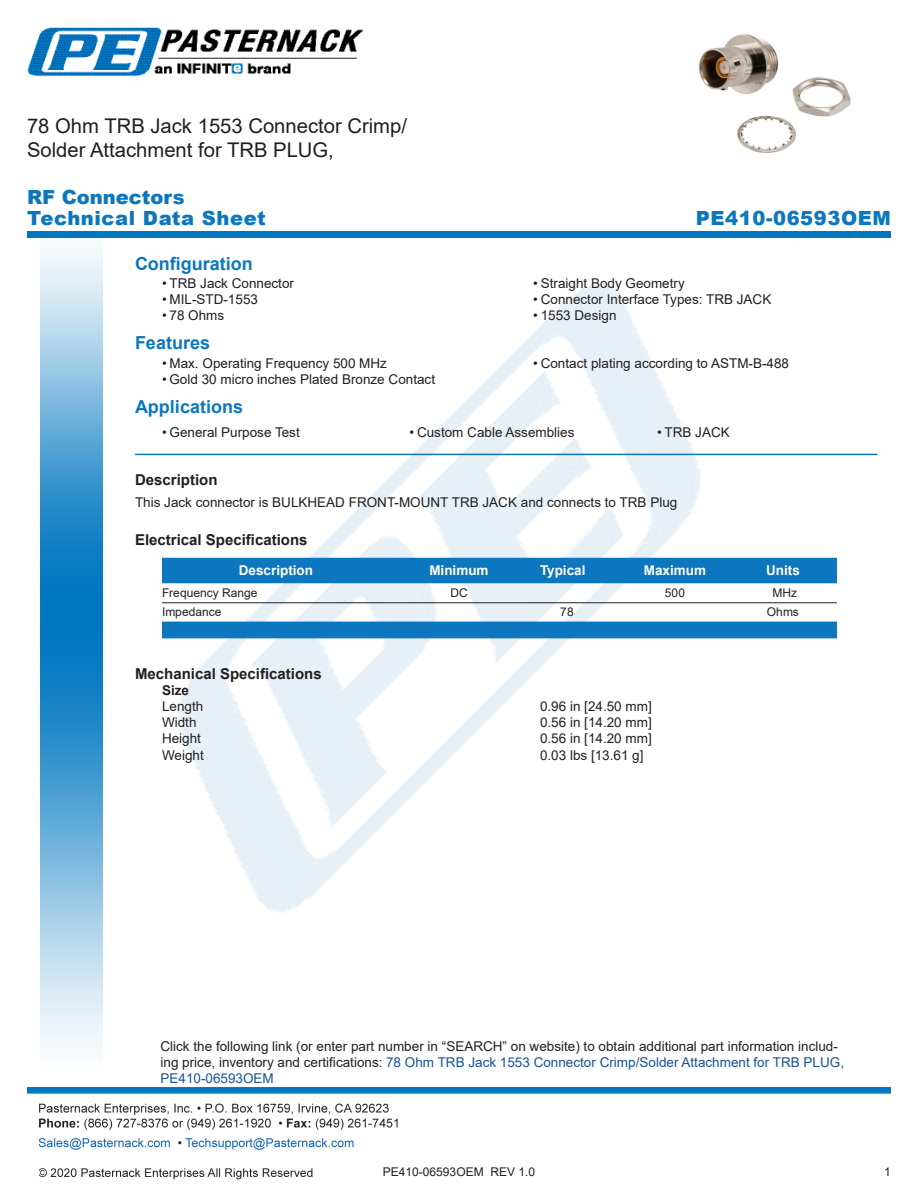
<style>
.page{position:relative;width:918px;height:1188px;background:#fff}
.page>*{position:absolute;margin:0;border:0;box-sizing:border-box;transform-origin:0 0}
.Web_Description_Para{font:20.25px/24.3px "Arial";color:#231f20}
.t1{font:900 19.5px "Arial";letter-spacing:.03em;color:#0c77be}
.t2{font:900 19.5px "Arial";color:#0c77be}
.Head1{font:700 18px "Arial";color:#0c77be}
.Head1-2{font:700 15px "Arial";color:#231f20}
.Description_and_PN_L{font:13.5px/16.2px "Arial";color:#231f20}
.Specs_Para{font:13.5px "Arial";color:#231f20}
.MarketingDescription{font:13.5px "Arial";color:#231f20}
.Table-Header{font:700 13.5px "Arial";color:#fff}
.Head2_after_Head1{font:700 13.5px "Arial";color:#231f20}
.Table-Body{font:12px "Arial";color:#231f20}
.MarketingDescription-2{font:700 7.5px "Arial";color:#fff}
.s1{color:#1a5392}
</style>
<div class="page">
<img style="left:39px;top:1103px;width:359px;height:77px">
<img style="left:102px;top:248px;width:719px;height:722px">
<img style="left:40px;top:237px;width:62px;height:811px">
<img style="left:27px;top:1088px;width:864px;height:7px">
<div style="left:27px;top:231px;width:864px;height:6px;background:#0177c0"></div>
<img style="left:27px;top:27px;width:337px;height:50px">
<hr style="left:135px;top:454px;width:743px;height:1px;background:#0c77be">
<div style="left:162px;top:558px;width:675px;height:25px;background:#0c77be"></div>
<hr style="left:162px;top:603px;width:675px;height:1px;background:#231f20">
<div style="left:162px;top:622px;width:675px;height:16px;background:#0c77be"></div>
<img style="left:698px;top:34px;width:153px;height:119px">
<h1 class="Web_Description_Para" style="left:27px;top:114px;width:382px">78 Ohm TRB Jack 1553 Connector Crimp/<br>Solder Attachment for TRB PLUG,</h1>
<p class="t2" style="left:27px;top:183px;width:159px">RF Connectors</p>
<p class="t1" style="left:27px;top:204px;width:240px">Technical Data Sheet</p>
<p class="t1" style="left:696px;top:203px;width:197px">PE410-06593OEM</p>
<p class="Head1" style="left:135px;top:251px;width:119px">Configuration</p>
<p class="Description_and_PN_L" style="left:162px;top:275px;width:134px">• TRB Jack Connector</p>
<p class="Description_and_PN_L" style="left:162px;top:291px;width:98px">• MIL-STD-1553</p>
<p class="Description_and_PN_L" style="left:162px;top:307px;width:64px">• 78 Ohms</p>
<p class="Head1" style="left:135px;top:330px;width:77px">Features</p>
<p class="Description_and_PN_L" style="left:162px;top:355px;width:227px">• Max. Operating Frequency 500 MHz</p>
<p class="Description_and_PN_L" style="left:162px;top:371px;width:275px">• Gold 30 micro inches Plated Bronze Contact</p>
<p class="Description_and_PN_L" style="left:533px;top:275px;width:153px">• Straight Body Geometry</p>
<p class="Description_and_PN_L" style="left:533px;top:291px;width:240px">• Connector Interface Types: TRB JACK</p>
<p class="Description_and_PN_L" style="left:533px;top:307px;width:85px">• 1553 Design</p>
<p class="Description_and_PN_L" style="left:533px;top:355px;width:257px">• Contact plating according to ASTM-B-488</p>
<p class="Head1" style="left:135px;top:394px;width:110px">Applications</p>
<p class="Description_and_PN_L" style="left:162px;top:425px;width:139px">• General Purpose Test</p>
<p class="Description_and_PN_L" style="left:410px;top:425px;width:167px">• Custom Cable Assemblies</p>
<p class="Description_and_PN_L" style="left:657px;top:425px;width:74px">• TRB JACK</p>
<p class="MarketingDescription-2" style="left:135px;top:446px;width:4px">.</p>
<p class="Head1-2" style="left:135px;top:469px;width:84px">Description</p>
<p class="MarketingDescription" style="left:135px;top:493px;width:544px">This Jack connector is BULKHEAD FRONT-MOUNT TRB JACK and connects to TRB Plug</p>
<p class="Head1-2" style="left:135px;top:529px;width:174px">Electrical Specifications</p>
<p class="Table-Header" style="left:239px;top:561px;width:76px">Description</p>
<p class="Table-Header" style="left:429px;top:561px;width:61px">Minimum</p>
<p class="Table-Header" style="left:540px;top:561px;width:47px">Typical</p>
<p class="Table-Header" style="left:644px;top:561px;width:64px">Maximum</p>
<p class="Table-Header" style="left:766px;top:561px;width:35px">Units</p>
<p class="Table-Body" style="left:162px;top:584px;width:97px">Frequency Range</p>
<p class="Table-Body" style="left:450px;top:584px;width:19px">DC</p>
<p class="Table-Body" style="left:665px;top:584px;width:22px">500</p>
<p class="Table-Body" style="left:772px;top:584px;width:26px">MHz</p>
<p class="Table-Body" style="left:162px;top:604px;width:61px">Impedance</p>
<p class="Table-Body" style="left:560px;top:604px;width:15px">78</p>
<p class="Table-Body" style="left:767px;top:604px;width:34px">Ohms</p>
<p class="Head1-2" style="left:135px;top:663px;width:188px">Mechanical Specifications</p>
<p class="Head2_after_Head1" style="left:162px;top:680px;width:29px">Size</p>
<p class="Specs_Para" style="left:162px;top:697px;width:43px">Length</p>
<p class="Specs_Para" style="left:540px;top:697px;width:113px">0.96 in [24.50 mm]</p>
<p class="Specs_Para" style="left:162px;top:713px;width:36px">Width</p>
<p class="Specs_Para" style="left:540px;top:713px;width:113px">0.56 in [14.20 mm]</p>
<p class="Specs_Para" style="left:162px;top:729px;width:41px">Height</p>
<p class="Specs_Para" style="left:540px;top:729px;width:113px">0.56 in [14.20 mm]</p>
<p class="Specs_Para" style="left:162px;top:745px;width:43px">Weight</p>
<p class="Specs_Para" style="left:540px;top:745px;width:105px">0.03 lbs [13.61 g]</p>
<p class="Description_and_PN_L" style="left:160px;top:1038px;width:685px">Click the following link (or enter part number in “SEARCH” on website) to obtain additional part information includ&shy;ing price, inventory and certifications: <span class="s1">78 Ohm TRB Jack 1553 Connector Crimp/Solder Attachment for TRB PLUG,<br>PE410-06593OEM</span></p>
<p class="Table-Body" style="left:383px;top:1163px;width:154px">PE410-06593OEM REV 1.0</p>
<p class="Table-Body" style="left:884px;top:1163px;width:8px">1</p>
</div>
